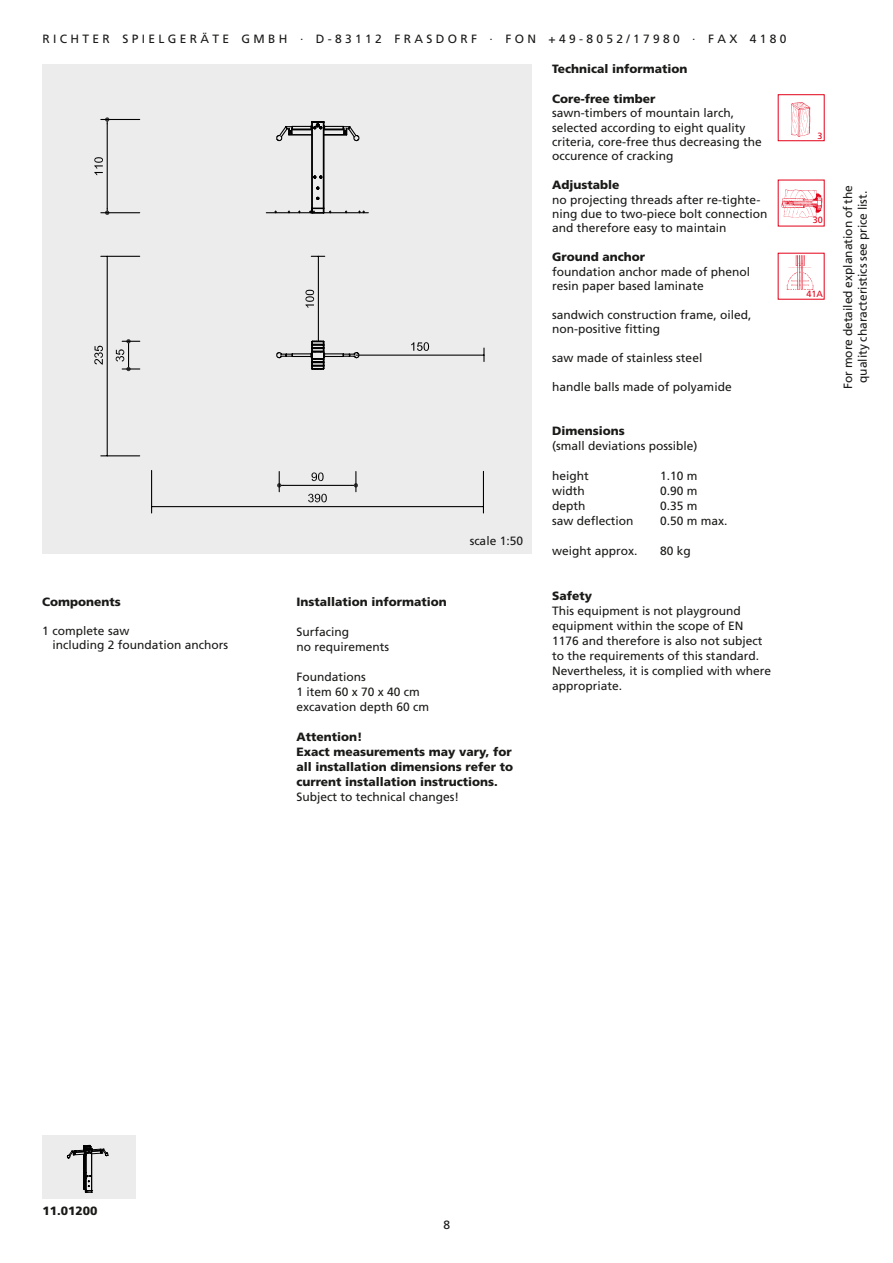
<style>
.page{position:relative;width:893px;height:1263px;background:#fff}
.page>*{position:absolute;margin:0;border:0;box-sizing:border-box;transform-origin:0 0}
.t1{font:12px/14.4px "Frutiger LT";color:#1a1a18}
.t2{font:900 12px/15px "Frutiger LT";color:#1a1a18}
.t3{font:12px "Frutiger LT";letter-spacing:.28em;color:#1a1a18}
.t4{font:9px "Frutiger LT";color:#e30018}
</style>
<div class="page">
<div style="left:778px;top:94px;width:47px;height:47px;border:1px solid #e30018"></div>
<img style="left:791px;top:102px;width:20px;height:35px">
<img style="left:781px;top:189px;width:44px;height:32px">
<img style="left:777px;top:252px;width:44px;height:40px">
<div style="left:43px;top:1135px;width:93px;height:64px;background:#ececed"></div>
<div style="left:43px;top:64px;width:489px;height:489px;background:#ececed"></div>
<svg style="left:276px;top:340px;width:84px;height:30px"></svg>
<hr style="left:266px;top:212px;width:102px;height:1px;background:#000">
<hr style="left:101px;top:212px;width:39px;height:1px;background:#000">
<hr style="left:101px;top:119px;width:39px;height:1px;background:#000">
<hr style="left:107px;top:124px;width:1px;height:84px;background:#000">
<svg style="left:105px;top:208px;width:4px;height:7px"></svg>
<svg style="left:105px;top:117px;width:4px;height:7px"></svg>
<svg style="left:94px;top:157px;width:9px;height:18px"></svg>
<svg style="left:311px;top:256px;width:14px;height:1px"></svg>
<hr style="left:318px;top:256px;width:1px;height:85px;background:#000">
<svg style="left:305px;top:290px;width:9px;height:18px"></svg>
<svg style="left:483px;top:348px;width:1px;height:13px"></svg>
<hr style="left:356px;top:355px;width:128px;height:1px;background:#000">
<svg style="left:411px;top:342px;width:18px;height:9px"></svg>
<hr style="left:151px;top:470px;width:1px;height:43px;background:#000">
<hr style="left:483px;top:471px;width:1px;height:42px;background:#000">
<hr style="left:152px;top:506px;width:331px;height:1px;background:#000">
<svg style="left:308px;top:494px;width:19px;height:8px"></svg>
<hr style="left:101px;top:256px;width:39px;height:1px;background:#000">
<hr style="left:101px;top:455px;width:39px;height:1px;background:#000">
<hr style="left:107px;top:256px;width:1px;height:200px;background:#000">
<svg style="left:94px;top:346px;width:9px;height:19px"></svg>
<hr style="left:283px;top:485px;width:69px;height:1px;background:#000">
<svg style="left:277px;top:471px;width:6px;height:21px"></svg>
<svg style="left:352px;top:471px;width:6px;height:21px"></svg>
<svg style="left:311px;top:472px;width:13px;height:9px"></svg>
<svg style="left:116px;top:339px;width:24px;height:32px"></svg>
<svg style="left:273px;top:121px;width:93px;height:93px"></svg>
<svg style="left:66px;top:1144px;width:42px;height:49px"></svg>
<p class="t3" style="left:43px;top:31px;width:746px">RICHTER SPIELGERÄTE GMBH · D-83112 FRASDORF · FON +49-8052/17980 · FAX 4180</p>
<p class="t2" style="left:42px;top:594px;width:80px">Components</p>
<p class="t1" style="left:53px;top:623px;width:177px;text-indent:-11px">1 complete saw<br>including 2 foundation anchors</p>
<p class="t1" style="left:470px;top:534px;width:55px">scale 1:50</p>
<p class="t2" style="left:296px;top:594px;width:152px">Installation information</p>
<p class="t1" style="left:296px;top:624px;width:94px;line-height:15px">Surfacing<br>no requirements</p>
<p class="t1" style="left:296px;top:669px;width:134px;line-height:15px">Foundations<br>1 item 60 x 70 x 40 cm excavation depth 60 cm</p>
<p class="t2" style="left:296px;top:729px;width:218px">Attention!<br>Exact measurements may vary, for all installation dimensions refer to current installation instructions.</p>
<p class="t1" style="left:296px;top:790px;width:164px">Subject to technical changes!</p>
<p class="t2" style="left:552px;top:62px;width:137px">Technical information</p>
<p class="t2" style="left:552px;top:91px;width:105px">Core-free timber</p>
<p class="t1" style="left:552px;top:106px;width:211px">sawn-timbers of mountain larch, selected according to eight quality criteria, core-free thus decreasing the occurence of cracking</p>
<p class="t2" style="left:552px;top:177px;width:69px">Adjustable</p>
<p class="t1" style="left:552px;top:192px;width:217px">no projecting threads after re-tighte&shy;ning due to two-piece bolt connection and therefore easy to maintain</p>
<p class="t2" style="left:552px;top:249px;width:94px">Ground anchor</p>
<p class="t1" style="left:552px;top:264px;width:200px">foundation anchor made of phenol resin paper based laminate</p>
<p class="t1" style="left:552px;top:307px;width:201px">sandwich construction frame, oiled, non-positive fitting</p>
<p class="t1" style="left:552px;top:351px;width:152px">saw made of stainless steel</p>
<p class="t1" style="left:552px;top:379px;width:181px">handle balls made of polyamide</p>
<p class="t2" style="left:552px;top:423px;width:74px">Dimensions</p>
<p class="t1" style="left:552px;top:439px;width:147px">(small deviations possible)</p>
<p class="t1" style="left:552px;top:469px;width:38px">height</p>
<p class="t1" style="left:660px;top:469px;width:39px">1.10 m</p>
<p class="t1" style="left:552px;top:484px;width:34px">width</p>
<p class="t1" style="left:660px;top:484px;width:39px">0.90 m</p>
<p class="t1" style="left:552px;top:499px;width:35px">depth</p>
<p class="t1" style="left:660px;top:499px;width:39px">0.35 m</p>
<p class="t1" style="left:552px;top:514px;width:83px">saw deflection</p>
<p class="t1" style="left:660px;top:514px;width:69px">0.50 m max.</p>
<p class="t1" style="left:552px;top:544px;width:87px">weight approx.</p>
<p class="t1" style="left:660px;top:544px;width:32px">80 kg</p>
<p class="t2" style="left:552px;top:588px;width:41px">Safety</p>
<p class="t1" style="left:552px;top:603px;width:220px;line-height:15px">This equipment is not playground equipment within the scope of EN<br>1176 and therefore is also not subject to the requirements of this standard.<br>Nevertheless, it is complied with where appropriate.</p>
<p class="t4" style="left:817px;top:130px;width:7px">3</p>
<p class="t4" style="left:813px;top:215px;width:12px">30</p>
<p class="t4" style="left:806px;top:289px;width:18px">41A</p>
<p class="t1" style="left:841px;top:389px;width:206px;text-align:center;rotate:-90deg">For more detailed explanation of the quality characteristics see price list.</p>
<p class="t2" style="left:43px;top:1203px;width:57px">11.01200</p>
<p class="t1" style="left:443px;top:1218px;width:8px">8</p>
</div>
